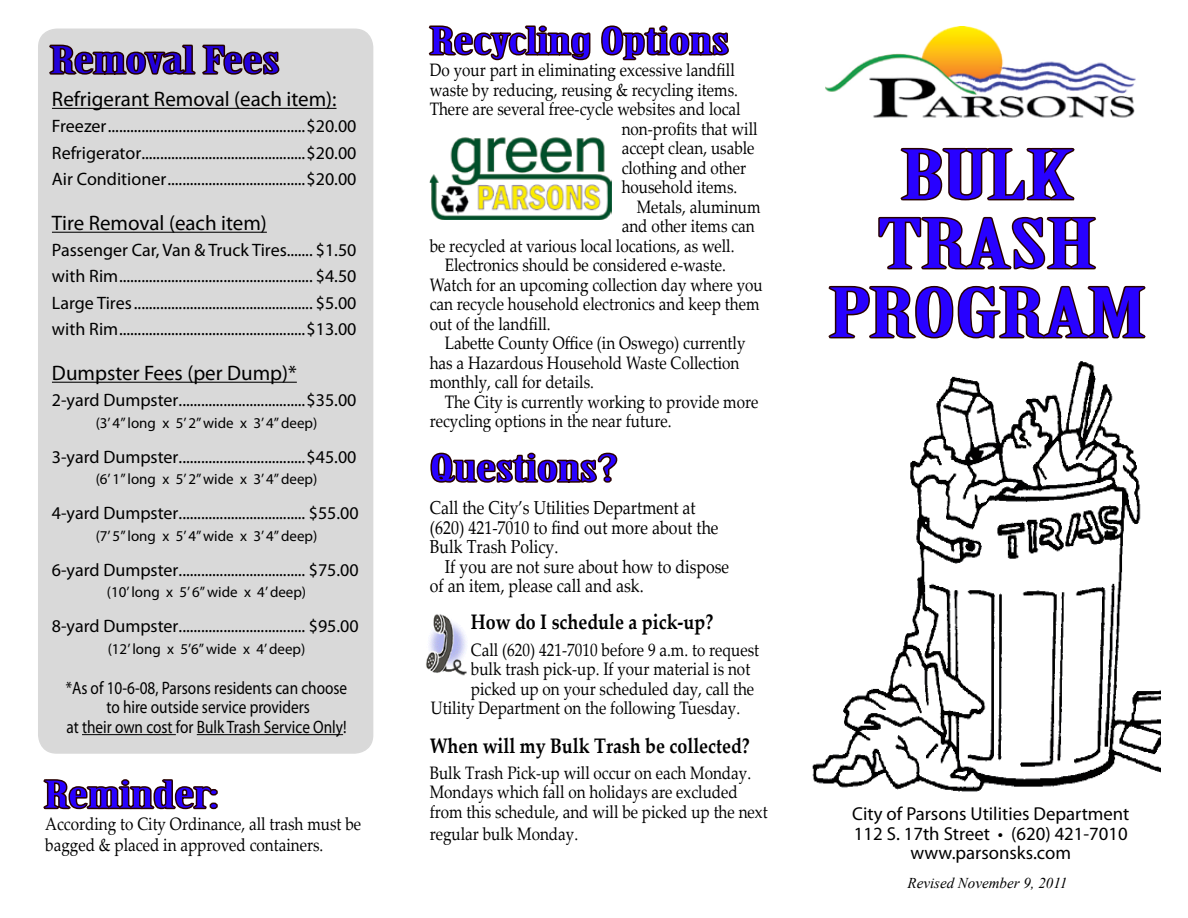
<style>
.page{position:relative;width:1188px;height:918px;background:#fff}
.page>*{position:absolute;margin:0;border:0;box-sizing:border-box;transform-origin:0 0}
.t1{font:66px/69px "Birch Std";color:#2801ff;text-align:center;scale:2 1}
.t2{font:36px "Birch Std";color:#2801ff;scale:2 1}
.t3{font:21px "Myriad Pro";color:#000}
.t4{font:700 21px "Palatino Linotype";color:#000;scale:.85 1}
.t5{font:18.75px/19.5px "Palatino Linotype";color:#000;scale:.85 1}
.t6{font:18.75px/19.5px "Myriad Pro";color:#000;text-align:center}
.t7{font:18px/19.5px "Palatino Linotype";color:#000;scale:.85 1}
.t8{font:18px/26.1px "Myriad Pro";color:#000;text-align:justify}
.t9{font:18px/19.5px "Myriad Pro";color:#000;text-align:center;scale:.85 1}
.t10{font:15px "Myriad Pro";color:#000}
.t11{font:italic 15px "Times New Roman";color:#000}
</style>
<div class="page">
<svg style="left:430px;top:452px;width:188px;height:31px"></svg>
<img style="left:812px;top:361px;width:349px;height:431px">
<svg style="left:900px;top:147px;width:175px;height:54px"></svg>
<svg style="left:878px;top:216px;width:219px;height:54px"></svg>
<svg style="left:828px;top:285px;width:318px;height:54px"></svg>
<img style="left:825px;top:27px;width:311px;height:91px">
<img style="left:426px;top:614px;width:41px;height:62px">
<img style="left:430px;top:137px;width:182px;height:83px">
<svg style="left:428px;top:25px;width:163px;height:36px"></svg>
<svg style="left:601px;top:25px;width:128px;height:36px"></svg>
<div style="left:39px;top:29px;width:334px;height:724px;background:#d9d9d9;border-radius:18px"></div>
<div style="left:38px;top:28px;width:335px;height:726px;border:2px solid #000;border-radius:18px"></div>
<svg style="left:43px;top:779px;width:171px;height:31px"></svg>
<div style="left:210px;top:803px;width:8px;height:6px;border:3px solid #280001;border-radius:50%"></div>
<div style="left:210px;top:789px;width:8px;height:7px;border:3px solid #280001;border-radius:50%"></div>
<h2 class="t2" style="left:50px;top:40px;width:116px">Removal Fees</h2>
<p class="t3" style="left:52px;top:86px;width:286px">Refrigerant Removal (each item):</p>
<p class="t8" style="left:52px;top:113px;width:306px">Freezer.....................................................$20.00<br>Refrigerator............................................$20.00<br>Air Conditioner.....................................$20.00</p>
<p class="t3" style="left:52px;top:210px;width:216px">Tire Removal (each item)</p>
<p class="t8" style="left:52px;top:237px;width:306px">Passenger Car, Van &amp; Truck Tires....... $1.50 with Rim.................................................... $4.50<br>Large Tires................................................ $5.00 with Rim..................................................$13.00</p>
<p class="t3" style="left:52px;top:360px;width:246px">Dumpster Fees (per Dump)*</p>
<p class="t8" style="left:52px;top:387px;width:306px">2-yard Dumpster..................................$35.00</p>
<p class="t10" style="left:96px;top:414px;width:223px">(3’ 4” long x 5’ 2” wide x 3’ 4” deep)</p>
<p class="t8" style="left:52px;top:444px;width:306px">3-yard Dumpster..................................$45.00</p>
<p class="t10" style="left:96px;top:470px;width:223px">(6’ 1” long x 5’ 2” wide x 3’ 4” deep)</p>
<p class="t8" style="left:52px;top:500px;width:308px">4-yard Dumpster.................................. $55.00</p>
<p class="t10" style="left:96px;top:526px;width:223px">(7’ 5” long x 5’ 4” wide x 3’ 4” deep)</p>
<p class="t8" style="left:52px;top:556px;width:308px">6-yard Dumpster.................................. $75.00</p>
<p class="t10" style="left:107px;top:583px;width:201px">(10’ long x 5’ 6” wide x 4’ deep)</p>
<p class="t8" style="left:52px;top:613px;width:308px">8-yard Dumpster.................................. $95.00</p>
<p class="t10" style="left:108px;top:640px;width:199px">(12’ long x 5’6” wide x 4’ deep)</p>
<p class="t9" style="left:66px;top:678px;width:333px">*As of 10-6-08, Parsons residents can choose to hire outside service providers<br>at their own cost for Bulk Trash Service Only!</p>
<h2 class="t2" style="left:44px;top:774px;width:88px">Reminder:</h2>
<p class="t7" style="left:45px;top:813px;width:373px;line-height:21px">According to City Ordinance, all trash must be bagged &amp; placed in approved containers.</p>
<h2 class="t2" style="left:430px;top:21px;width:151px">Recycling Options</h2>
<p class="t7" style="left:430px;top:60px;width:360px">Do your part in eliminating excessive landfill</p>
<p class="t7" style="left:430px;top:79px;width:364px">waste by reducing, reusing &amp; recycling items.</p>
<p class="t7" style="left:430px;top:99px;width:367px">There are several free-cycle websites and local</p>
<p class="t7" style="left:622px;top:118px;width:161px">non-profits that will</p>
<p class="t7" style="left:622px;top:138px;width:158px">accept clean, usable</p>
<p class="t7" style="left:622px;top:157px;width:148px">clothing and other</p>
<p class="t7" style="left:622px;top:177px;width:138px">household items.</p>
<p class="t7" style="left:637px;top:196px;width:147px">Metals, aluminum</p>
<p class="t7" style="left:622px;top:216px;width:158px">and other items can</p>
<p class="t7" style="left:430px;top:235px;width:360px">be recycled at various local locations, as well.</p>
<p class="t7" style="left:445px;top:255px;width:332px">Electronics should be considered e-waste.</p>
<p class="t7" style="left:430px;top:274px;width:393px">Watch for an upcoming collection day where you</p>
<p class="t7" style="left:430px;top:294px;width:390px">can recycle household electronics and keep them</p>
<p class="t7" style="left:430px;top:313px;width:144px">out of the landfill.</p>
<p class="t7" style="left:445px;top:333px;width:355px">Labette County Office (in Oswego) currently</p>
<p class="t7" style="left:430px;top:352px;width:366px">has a Hazardous Household Waste Collection</p>
<p class="t7" style="left:430px;top:372px;width:195px">monthly, call for details.</p>
<p class="t7" style="left:445px;top:391px;width:371px">The City is currently working to provide more</p>
<p class="t7" style="left:430px;top:411px;width:286px">recycling options in the near future.</p>
<h2 class="t2" style="left:430px;top:448px;width:95px">Questions?</h2>
<p class="t5" style="left:430px;top:497px;width:341px">Call the City’s Utilities Department at (620) 421-7010 to find out more about the<br>Bulk Trash Policy.</p>
<p class="t5" style="left:430px;top:556px;width:354px;text-indent:15px">If you are not sure about how to dispose of an item, please call and ask.</p>
<p class="t4" style="left:471px;top:607px;width:287px">How do I schedule a pick-up?</p>
<p class="t7" style="left:471px;top:639px;width:341px">Call (620) 421-7010 before 9 a.m. to request</p>
<p class="t7" style="left:471px;top:659px;width:330px">bulk trash pick-up. If your material is not</p>
<p class="t7" style="left:471px;top:678px;width:335px">picked up on your scheduled day, call the</p>
<p class="t7" style="left:431px;top:698px;width:365px">Utility Department on the following Tuesday.</p>
<p class="t4" style="left:430px;top:731px;width:378px">When will my Bulk Trash be collected?</p>
<p class="t7" style="left:430px;top:762px;width:399px">Bulk Trash Pick-up will occur on each Monday.<br>Mondays which fall on holidays are excluded from this schedule, and will be picked up the next</p>
<p class="t7" style="left:430px;top:823px;width:176px">regular bulk Monday.</p>
<h1 class="t1" style="left:829px;top:142px;width:160px">BULK<br>TRASH<br>PROGRAM</h1>
<p class="t6" style="left:852px;top:804px;width:279px">City of Parsons Utilities Department<br>112 S. 17th Street • (620) 421-7010 www.parsonsks.com</p>
<p class="t11" style="left:908px;top:873px;width:161px">Revised November 9, 2011</p>
</div>
